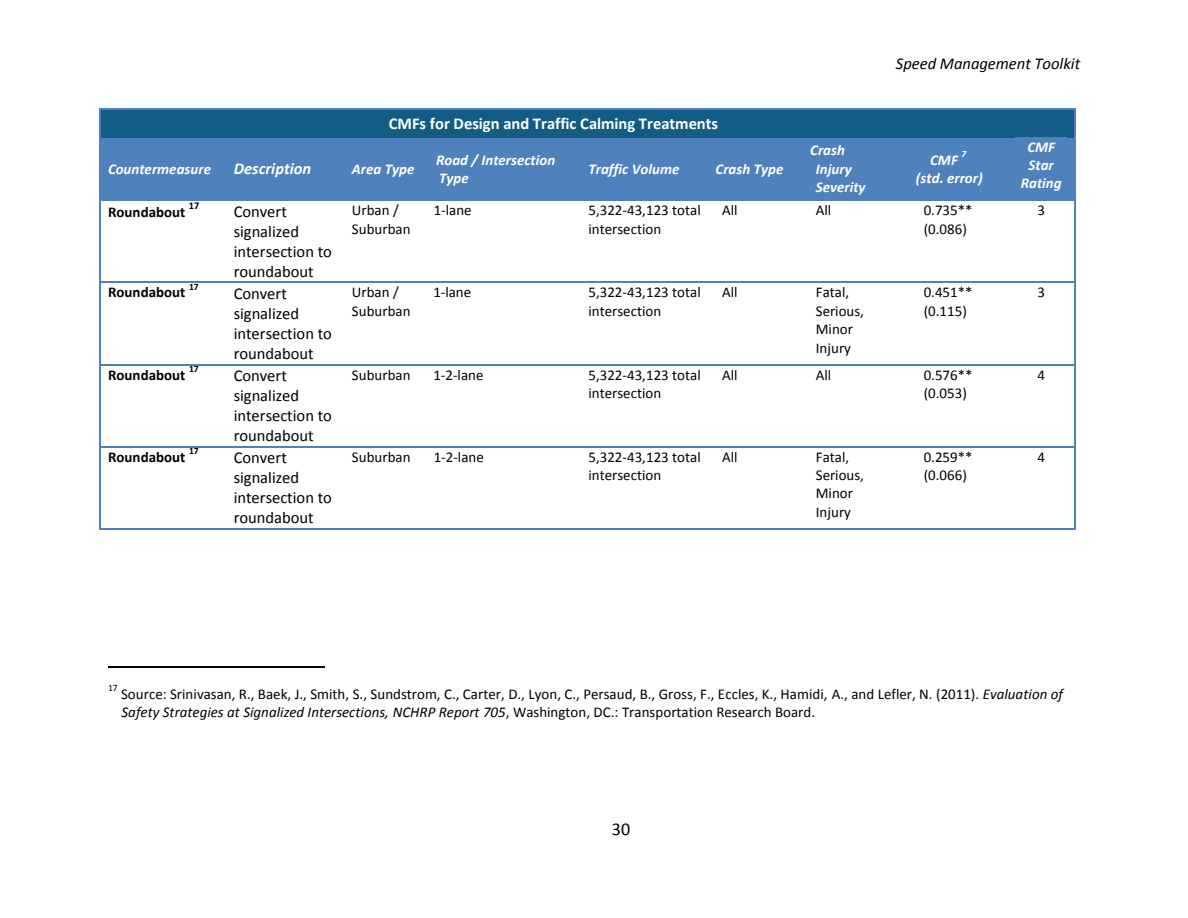
<style>
.page{position:relative;width:1188px;height:918px;background:#fff}
.page>*{position:absolute;margin:0;border:0;box-sizing:border-box;transform-origin:0 0}
.t1{font:18px "Calibri";color:#000}
.t2{font:16.5px/20.1px "Calibri";color:#000}
.t3{font:700 16.5px "Calibri";color:#fff}
.t4{font:italic 16.5px "Calibri";color:#000}
.t5{font:italic 700 16.5px "Calibri";color:#fff}
.t6{font:15px/18.3px "Calibri";color:#000}
.t7{font:italic 700 15px/18.3px "Calibri";color:#fff}
.t8{font:700 15px "Calibri";letter-spacing:.005em;color:#000}
.t9{font:700 10.5px "Calibri";color:#000}
.t10{font:700 9.75px "Calibri";color:#000}
.t11{font:9.75px "Calibri";color:#000}
.t12{font:italic 700 9.75px "Calibri";color:#fff}
.s1{font-style:italic}
</style>
<div class="page">
<div style="left:101px;top:109px;width:906px;height:29px;background:#125c85"></div>
<div style="left:1007px;top:109px;width:68px;height:29px;background:#125c85"></div>
<hr style="left:101px;top:108px;width:906px;height:1px;background:#4f81bd">
<hr style="left:1009px;top:108px;width:66px;height:1px;background:#4f81bd">
<hr style="left:99px;top:109px;width:2px;height:29px;background:#4f81bd">
<svg style="left:1075px;top:108px;width:1px;height:30px"></svg>
<div style="left:101px;top:138px;width:125px;height:62px;background:#4f81bd"></div>
<div style="left:226px;top:138px;width:118px;height:62px;background:#4f81bd"></div>
<div style="left:344px;top:138px;width:81px;height:62px;background:#4f81bd"></div>
<div style="left:425px;top:138px;width:155px;height:62px;background:#4f81bd"></div>
<div style="left:580px;top:138px;width:134px;height:62px;background:#4f81bd"></div>
<div style="left:714px;top:138px;width:94px;height:62px;background:#4f81bd"></div>
<div style="left:808px;top:138px;width:81px;height:62px;background:#4f81bd"></div>
<div style="left:889px;top:138px;width:118px;height:62px;background:#4f81bd"></div>
<div style="left:1007px;top:138px;width:68px;height:62px;background:#4f81bd"></div>
<hr style="left:99px;top:138px;width:2px;height:62px;background:#4f81bd">
<hr style="left:1075px;top:138px;width:1px;height:62px;background:#4f81bd">
<hr style="left:101px;top:200px;width:125px;height:1px;background:#4f81bd">
<hr style="left:227px;top:200px;width:117px;height:1px;background:#4f81bd">
<hr style="left:345px;top:200px;width:80px;height:1px;background:#4f81bd">
<hr style="left:427px;top:200px;width:153px;height:1px;background:#4f81bd">
<hr style="left:582px;top:200px;width:132px;height:1px;background:#4f81bd">
<hr style="left:715px;top:200px;width:93px;height:1px;background:#4f81bd">
<hr style="left:809px;top:200px;width:80px;height:1px;background:#4f81bd">
<hr style="left:891px;top:200px;width:116px;height:1px;background:#4f81bd">
<hr style="left:1009px;top:200px;width:66px;height:1px;background:#4f81bd">
<hr style="left:99px;top:201px;width:2px;height:81px;background:#4f81bd">
<hr style="left:1075px;top:201px;width:1px;height:81px;background:#4f81bd">
<hr style="left:101px;top:282px;width:125px;height:1px;background:#4f81bd">
<hr style="left:227px;top:282px;width:117px;height:1px;background:#4f81bd">
<hr style="left:345px;top:282px;width:80px;height:1px;background:#4f81bd">
<hr style="left:427px;top:282px;width:153px;height:1px;background:#4f81bd">
<hr style="left:582px;top:282px;width:132px;height:1px;background:#4f81bd">
<hr style="left:715px;top:282px;width:93px;height:1px;background:#4f81bd">
<hr style="left:809px;top:282px;width:80px;height:1px;background:#4f81bd">
<hr style="left:891px;top:282px;width:116px;height:1px;background:#4f81bd">
<hr style="left:1009px;top:282px;width:66px;height:1px;background:#4f81bd">
<hr style="left:99px;top:283px;width:2px;height:81px;background:#4f81bd">
<hr style="left:1075px;top:283px;width:1px;height:81px;background:#4f81bd">
<hr style="left:101px;top:364px;width:125px;height:1px;background:#4f81bd">
<hr style="left:227px;top:364px;width:117px;height:1px;background:#4f81bd">
<hr style="left:345px;top:364px;width:80px;height:1px;background:#4f81bd">
<hr style="left:427px;top:364px;width:153px;height:1px;background:#4f81bd">
<hr style="left:582px;top:364px;width:132px;height:1px;background:#4f81bd">
<hr style="left:715px;top:364px;width:93px;height:1px;background:#4f81bd">
<hr style="left:809px;top:364px;width:80px;height:1px;background:#4f81bd">
<hr style="left:891px;top:364px;width:116px;height:1px;background:#4f81bd">
<hr style="left:1009px;top:364px;width:66px;height:1px;background:#4f81bd">
<hr style="left:99px;top:365px;width:2px;height:81px;background:#4f81bd">
<hr style="left:1075px;top:365px;width:1px;height:81px;background:#4f81bd">
<hr style="left:101px;top:446px;width:125px;height:1px;background:#4f81bd">
<hr style="left:227px;top:446px;width:117px;height:1px;background:#4f81bd">
<hr style="left:345px;top:446px;width:80px;height:1px;background:#4f81bd">
<hr style="left:427px;top:446px;width:153px;height:1px;background:#4f81bd">
<hr style="left:582px;top:446px;width:132px;height:1px;background:#4f81bd">
<hr style="left:715px;top:446px;width:93px;height:1px;background:#4f81bd">
<hr style="left:809px;top:446px;width:80px;height:1px;background:#4f81bd">
<hr style="left:891px;top:446px;width:116px;height:1px;background:#4f81bd">
<hr style="left:1009px;top:446px;width:66px;height:1px;background:#4f81bd">
<hr style="left:99px;top:447px;width:2px;height:81px;background:#4f81bd">
<hr style="left:101px;top:528px;width:125px;height:1px;background:#4f81bd">
<hr style="left:226px;top:528px;width:118px;height:1px;background:#4f81bd">
<hr style="left:344px;top:528px;width:81px;height:1px;background:#4f81bd">
<hr style="left:426px;top:528px;width:154px;height:1px;background:#4f81bd">
<hr style="left:581px;top:528px;width:133px;height:1px;background:#4f81bd">
<hr style="left:714px;top:528px;width:94px;height:1px;background:#4f81bd">
<hr style="left:808px;top:528px;width:81px;height:1px;background:#4f81bd">
<hr style="left:889px;top:528px;width:118px;height:1px;background:#4f81bd">
<hr style="left:1008px;top:528px;width:67px;height:1px;background:#4f81bd">
<hr style="left:1075px;top:447px;width:1px;height:81px;background:#4f81bd">
<hr style="left:108px;top:667px;width:216px;height:1px;background:#000">
<p class="t3" style="left:389px;top:117px;width:331px">CMFs for Design and Traffic Calming Treatments</p>
<p class="t7" style="left:108px;top:161px;width:105px">Countermeasure</p>
<p class="t5" style="left:234px;top:162px;width:79px">Description</p>
<p class="t7" style="left:352px;top:161px;width:64px">Area Type</p>
<p class="t7" style="left:436px;top:152px;width:121px">Road / Intersection<br>Type</p>
<p class="t7" style="left:588px;top:161px;width:92px">Traffic Volume</p>
<p class="t7" style="left:716px;top:161px;width:69px">Crash Type</p>
<p class="t4" style="left:896px;top:57px;width:186px">Speed Management Toolkit</p>
<p class="t7" style="left:816px;top:142px;width:51px;text-indent:-6px">Crash<br>Injury<br>Severity</p>
<p class="t7" style="left:930px;top:152px;width:29px">CMF</p>
<p class="t12" style="left:961px;top:150px;width:6px">7</p>
<p class="t7" style="left:916px;top:170px;width:68px">(std. error)</p>
<p class="t7" style="left:1027px;top:139px;width:29px">CMF</p>
<p class="t7" style="left:1028px;top:157px;width:27px">Star</p>
<p class="t7" style="left:1021px;top:176px;width:42px">Rating</p>
<p class="t9" style="left:189px;top:201px;width:12px">17</p>
<p class="t8" style="left:108px;top:206px;width:79px">Roundabout</p>
<p class="t2" style="left:234px;top:203px;width:100px">Convert signalized intersection to roundabout</p>
<p class="t6" style="left:352px;top:203px;width:60px">Urban /<br>Suburban</p>
<p class="t6" style="left:434px;top:203px;width:40px">1-lane</p>
<p class="t6" style="left:588px;top:203px;width:114px">5,322-43,123 total intersection</p>
<p class="t6" style="left:722px;top:203px;width:17px">All</p>
<p class="t6" style="left:816px;top:203px;width:17px">All</p>
<p class="t6" style="left:924px;top:203px;width:51px">0.735**</p>
<p class="t6" style="left:924px;top:221px;width:45px">(0.086)</p>
<p class="t6" style="left:1037px;top:203px;width:9px">3</p>
<p class="t10" style="left:189px;top:283px;width:11px">17</p>
<p class="t8" style="left:108px;top:286px;width:79px">Roundabout</p>
<p class="t2" style="left:234px;top:285px;width:100px">Convert signalized intersection to roundabout</p>
<p class="t6" style="left:352px;top:285px;width:60px">Urban /<br>Suburban</p>
<p class="t6" style="left:433px;top:285px;width:40px">1-lane</p>
<p class="t6" style="left:588px;top:285px;width:114px">5,322-43,123 total intersection</p>
<p class="t6" style="left:722px;top:285px;width:17px">All</p>
<p class="t6" style="left:816px;top:285px;width:50px">Fatal,<br>Serious,<br>Minor<br>Injury</p>
<p class="t6" style="left:924px;top:285px;width:51px">0.451**</p>
<p class="t6" style="left:924px;top:303px;width:45px">(0.115)</p>
<p class="t6" style="left:1037px;top:285px;width:9px">3</p>
<p class="t10" style="left:189px;top:365px;width:11px">17</p>
<p class="t8" style="left:108px;top:368px;width:79px">Roundabout</p>
<p class="t2" style="left:234px;top:367px;width:100px">Convert signalized intersection to roundabout</p>
<p class="t6" style="left:352px;top:367px;width:60px">Suburban</p>
<p class="t6" style="left:433px;top:367px;width:52px">1-2-lane</p>
<p class="t6" style="left:588px;top:367px;width:114px">5,322-43,123 total intersection</p>
<p class="t6" style="left:722px;top:367px;width:17px">All</p>
<p class="t6" style="left:816px;top:367px;width:17px">All</p>
<p class="t6" style="left:924px;top:367px;width:51px">0.576**</p>
<p class="t6" style="left:924px;top:385px;width:45px">(0.053)</p>
<p class="t6" style="left:1037px;top:367px;width:9px">4</p>
<p class="t10" style="left:189px;top:447px;width:11px">17</p>
<p class="t8" style="left:108px;top:450px;width:79px">Roundabout</p>
<p class="t2" style="left:234px;top:449px;width:100px">Convert signalized intersection to roundabout</p>
<p class="t6" style="left:352px;top:449px;width:60px">Suburban</p>
<p class="t6" style="left:434px;top:449px;width:52px">1-2-lane</p>
<p class="t6" style="left:588px;top:449px;width:114px">5,322-43,123 total intersection</p>
<p class="t6" style="left:722px;top:449px;width:17px">All</p>
<p class="t6" style="left:816px;top:449px;width:50px">Fatal,<br>Serious,<br>Minor<br>Injury</p>
<p class="t6" style="left:924px;top:449px;width:51px">0.259**</p>
<p class="t6" style="left:924px;top:467px;width:45px">(0.066)</p>
<p class="t6" style="left:1037px;top:449px;width:9px">4</p>
<p class="t11" style="left:108px;top:684px;width:11px">17</p>
<p class="t6" style="left:121px;top:686px;width:944px">Source: Srinivasan, R., Baek, J., Smith, S., Sundstrom, C., Carter, D., Lyon, C., Persaud, B., Gross, F., Eccles, K., Hamidi, A., and Lefler, N. (2011). <span class="s1">Evaluation of<br>Safety Strategies at Signalized Intersections, NCHRP Report 705</span>, Washington, DC.: Transportation Research Board.</p>
<p class="t1" style="left:612px;top:821px;width:20px">30</p>
</div>
